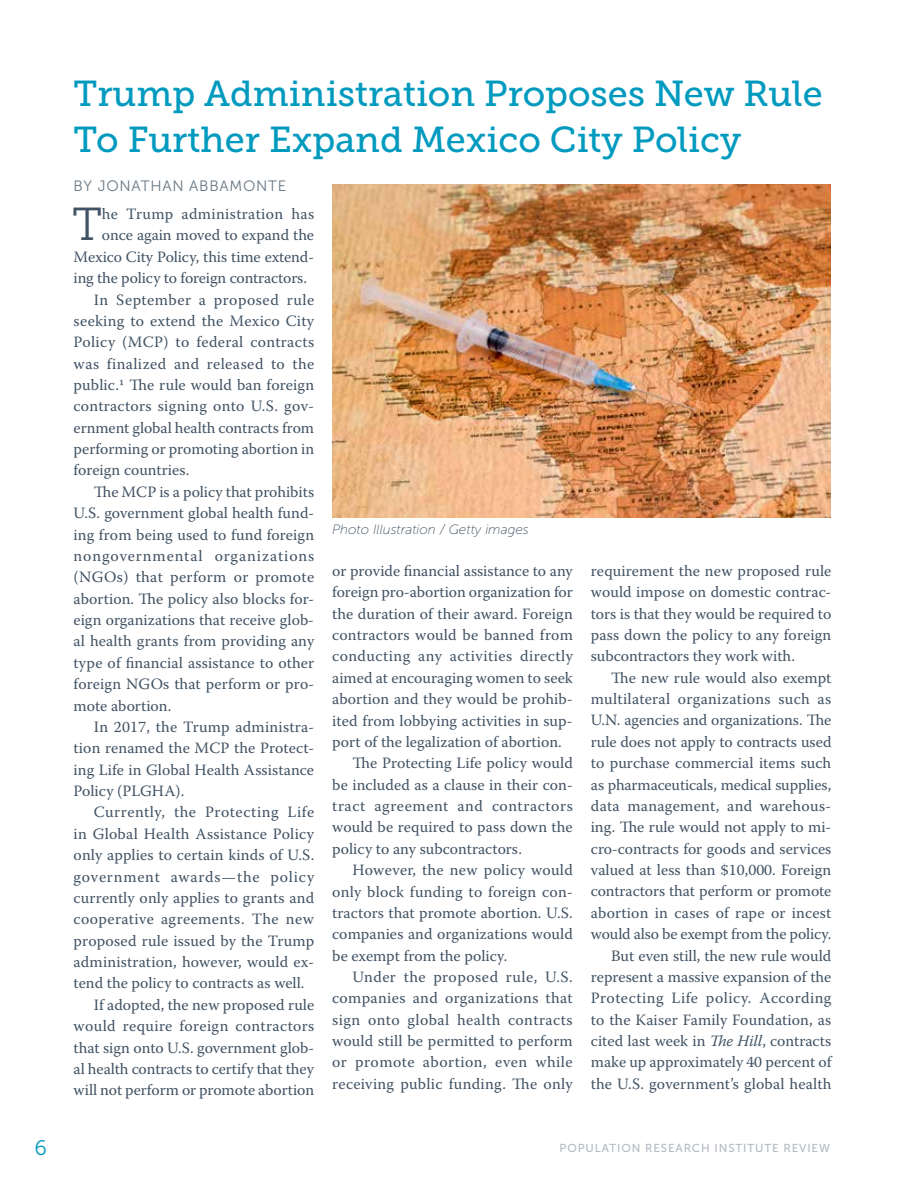
<style>
.page{position:relative;width:905px;height:1188px;background:#fff}
.page>*{position:absolute;margin:0;border:0;box-sizing:border-box;transform-origin:0 0}
.t1{font:46.2px "Museo Slab 300";color:#415364}
.t2{font:36px/46.5px "Museo Slab 500";color:#009abf}
.t3{font:21px "Museo Slab 300";color:#009abf}
.t4{font:15.75px/21.3px "Warnock Pro";letter-spacing:.005em;color:#415364;text-align:justify}
.t5{font:15.75px "Warnock Pro";letter-spacing:.025em;color:#415364}
.t6{font:15.75px "Warnock Pro";letter-spacing:.03em;color:#415364}
.t7{font:15.75px "Warnock Pro";letter-spacing:.035em;color:#415364}
.t8{font:15.75px "Warnock Pro";letter-spacing:.055em;color:#415364}
.t9{font:15.75px "Warnock Pro";letter-spacing:.05em;color:#415364}
.t10{font:15px "Museo Sans 300";letter-spacing:.05em;color:#677683}
.t11{font:italic 13.5px "Museo Sans 100";color:#415364}
.t12{font:11.55px "Museo Sans 500";letter-spacing:.075em;color:#b3bac1}
.s1{font-style:italic}
</style>
<div class="page">
<img style="left:332px;top:185px;width:498px;height:332px">
<h2 class="t2" style="left:74px;top:70px;width:750px">Trump Administration Proposes New Rule<br>To Further Expand Mexico City Policy</h2>
<p class="t10" style="left:74px;top:178px;width:214px">BY JONATHAN ABBAMONTE</p>
<h1 class="t1" style="left:72px;top:199px;width:32px">T</h1>
<p class="t4" style="left:102px;top:203px;width:214px">he Trump administration has</p>
<p class="t4" style="left:102px;top:224px;width:214px">once again moved to expand the</p>
<p class="t4" style="left:74px;top:246px;width:242px">Mexico City Policy, this time extend-</p>
<p class="t4" style="left:74px;top:267px;width:235px">ing the policy to foreign contractors.</p>
<p class="t6" style="left:94px;top:290px;width:222px">In September a proposed rule</p>
<p class="t4" style="left:74px;top:310px;width:242px">seeking to extend the Mexico City</p>
<p class="t4" style="left:74px;top:331px;width:242px">Policy (MCP) to federal contracts</p>
<p class="t5" style="left:74px;top:354px;width:242px">was finalized and released to the</p>
<p class="t4" style="left:74px;top:374px;width:242px">public.1 The rule would ban foreign</p>
<p class="t4" style="left:74px;top:395px;width:242px">contractors signing onto U.S. gov-</p>
<p class="t4" style="left:74px;top:417px;width:242px">ernment global health contracts from</p>
<p class="t4" style="left:74px;top:438px;width:242px">performing or promoting abortion in</p>
<p class="t4" style="left:74px;top:459px;width:117px">foreign countries.</p>
<p class="t4" style="left:94px;top:481px;width:222px">The MCP is a policy that prohibits</p>
<p class="t4" style="left:74px;top:502px;width:242px">U.S. government global health fund-</p>
<p class="t4" style="left:74px;top:524px;width:242px">ing from being used to fund foreign</p>
<p class="t8" style="left:74px;top:546px;width:242px">nongovernmental organizations</p>
<p class="t5" style="left:74px;top:568px;width:242px">(NGOs) that perform or promote</p>
<p class="t4" style="left:74px;top:588px;width:242px">abortion. The policy also blocks for-</p>
<p class="t4" style="left:74px;top:609px;width:242px">eign organizations that receive glob-</p>
<p class="t4" style="left:74px;top:630px;width:242px">al health grants from providing any</p>
<p class="t4" style="left:74px;top:652px;width:242px">type of financial assistance to other</p>
<p class="t4" style="left:74px;top:673px;width:242px">foreign NGOs that perform or pro-</p>
<p class="t4" style="left:74px;top:695px;width:99px">mote abortion.</p>
<p class="t4" style="left:94px;top:716px;width:222px">In 2017, the Trump administra-</p>
<p class="t4" style="left:74px;top:737px;width:242px">tion renamed the MCP the Protect-</p>
<p class="t4" style="left:74px;top:759px;width:242px">ing Life in Global Health Assistance</p>
<p class="t4" style="left:74px;top:780px;width:112px">Policy (PLGHA).</p>
<p class="t7" style="left:94px;top:803px;width:222px">Currently, the Protecting Life</p>
<p class="t4" style="left:74px;top:823px;width:242px">in Global Health Assistance Policy</p>
<p class="t4" style="left:74px;top:844px;width:242px">only applies to certain kinds of U.S.</p>
<p class="t9" style="left:74px;top:867px;width:242px">government awards—the policy</p>
<p class="t4" style="left:74px;top:887px;width:242px">currently only applies to grants and</p>
<p class="t5" style="left:74px;top:910px;width:242px">cooperative agreements. The new</p>
<p class="t4" style="left:74px;top:930px;width:242px">proposed rule issued by the Trump</p>
<p class="t4" style="left:74px;top:951px;width:242px">administration, however, would ex-</p>
<p class="t4" style="left:74px;top:972px;width:232px">tend the policy to contracts as well.</p>
<p class="t4" style="left:94px;top:994px;width:222px">If adopted, the new proposed rule</p>
<p class="t5" style="left:74px;top:1017px;width:242px">would require foreign contractors</p>
<p class="t4" style="left:74px;top:1036px;width:242px">that sign onto U.S. government glob-</p>
<p class="t4" style="left:74px;top:1058px;width:242px">al health contracts to certify that they</p>
<p class="t4" style="left:74px;top:1079px;width:242px">will not perform or promote abortion</p>
<p class="t11" style="left:332px;top:522px;width:198px">Photo Illustration / Getty images</p>
<p class="t4" style="left:590px;top:560px;width:242px">requirement the new proposed rule would impose on domestic contrac&shy;tors is that they would be required to pass down the policy to any foreign subcontractors they work with.</p>
<p class="t4" style="left:590px;top:667px;width:242px;text-align:right">The new rule would also exempt multilateral organizations such as U.N. agencies and organizations. The rule does not apply to contracts used to purchase commercial items such as pharmaceuticals, medical supplies, data management, and warehous&shy;ing. The rule would not apply to mi&shy;cro-contracts for goods and services valued at less than $10,000. Foreign contractors that perform or promote abortion in cases of rape or incest would also be exempt from the policy.<br>But even still, the new rule would represent a massive expansion of the Protecting Life policy. According to the Kaiser Family Foundation, as cited last week in <span class="s1">The Hill</span>, contracts make up approximately 40 percent of the U.S. government’s global health</p>
<p class="t4" style="left:332px;top:560px;width:242px">or provide financial assistance to any</p>
<p class="t4" style="left:332px;top:581px;width:242px">foreign pro-abortion organization for</p>
<p class="t4" style="left:332px;top:603px;width:242px">the duration of their award. Foreign</p>
<p class="t4" style="left:332px;top:624px;width:242px">contractors would be banned from</p>
<p class="t6" style="left:332px;top:647px;width:242px">conducting any activities directly</p>
<p class="t4" style="left:332px;top:667px;width:242px">aimed at encouraging women to seek</p>
<p class="t4" style="left:332px;top:688px;width:242px">abortion and they would be prohib-</p>
<p class="t4" style="left:332px;top:709px;width:242px">ited from lobbying activities in sup-</p>
<p class="t4" style="left:332px;top:731px;width:231px">port of the legalization of abortion.</p>
<p class="t4" style="left:352px;top:752px;width:222px">The Protecting Life policy would</p>
<p class="t4" style="left:332px;top:774px;width:242px">be included as a clause in their con-</p>
<p class="t7" style="left:332px;top:796px;width:242px">tract agreement and contractors</p>
<p class="t4" style="left:332px;top:816px;width:242px">would be required to pass down the</p>
<p class="t4" style="left:332px;top:838px;width:191px">policy to any subcontractors.</p>
<p class="t4" style="left:352px;top:859px;width:222px">However, the new policy would</p>
<p class="t4" style="left:332px;top:880px;width:242px">only block funding to foreign con-</p>
<p class="t4" style="left:332px;top:902px;width:242px">tractors that promote abortion. U.S.</p>
<p class="t4" style="left:332px;top:923px;width:242px">companies and organizations would</p>
<p class="t4" style="left:332px;top:945px;width:176px">be exempt from the policy.</p>
<p class="t5" style="left:352px;top:967px;width:222px">Under the proposed rule, U.S.</p>
<p class="t5" style="left:332px;top:989px;width:242px">companies and organizations that</p>
<p class="t5" style="left:332px;top:1010px;width:242px">sign onto global health contracts</p>
<p class="t4" style="left:332px;top:1030px;width:242px">would still be permitted to perform</p>
<p class="t6" style="left:332px;top:1053px;width:242px">or promote abortion, even while</p>
<p class="t4" style="left:332px;top:1073px;width:242px">receiving public funding. The only</p>
<h3 class="t3" style="left:34px;top:1137px;width:14px">6</h3>
<p class="t12" style="left:559px;top:1142px;width:72px">POPULATION</p>
<p class="t12" style="left:645px;top:1142px;width:147px">RESEARCH IN STITUTE REV</p>
<p class="t12" style="left:807px;top:1142px;width:24px">IEW</p>
</div>
